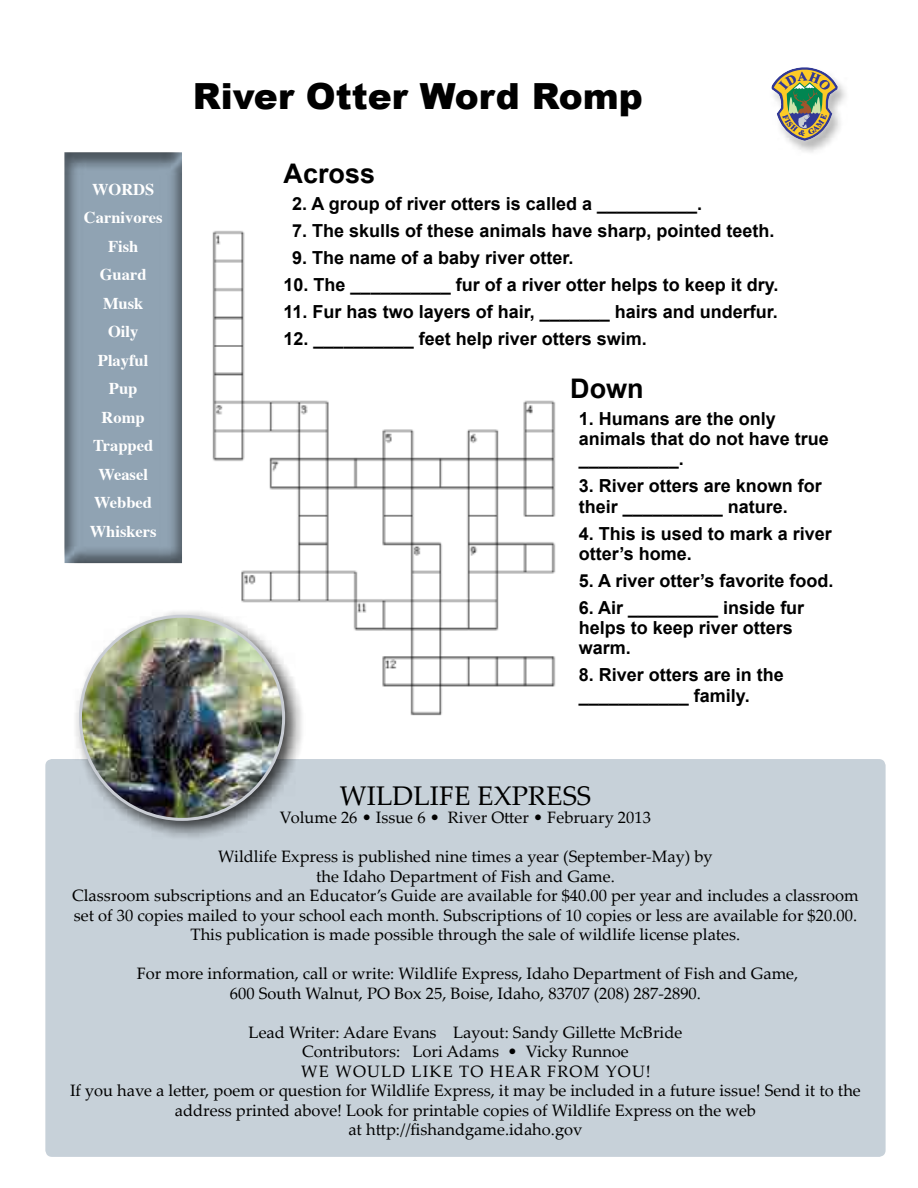
<style>
.page{position:relative;width:918px;height:1188px;background:#fff}
.page>*{position:absolute;margin:0;border:0;box-sizing:border-box;transform-origin:0 0}
.t1{font:900 36px "Arial";color:#000}
.t2{font:27px "Palatino Linotype";color:#000}
.t3{font:700 27px "Arial";color:#000}
.t4{font:700 18px/20.2px "Arial";color:#000}
.t5{font:16.5px/19.5px "Palatino Linotype";color:#000;text-align:center}
.t6{font:700 16.5px/28.5px "Times";color:#fff;text-align:center}
.t7{font:16.5px "Palatino Linotype";letter-spacing:.07em;color:#000}
</style>
<div class="page">
<div style="left:45px;top:759px;width:841px;height:398px;background:#c7d1d9;border-radius:7px"></div>
<div style="left:768px;top:67px;width:83px;height:89px;background:#000;opacity:.29"></div>
<div style="left:767px;top:63px;width:75px;height:83px;background:#fff;opacity:.43"></div>
<img style="left:212px;top:230px;width:344px;height:486px">
<div style="left:50px;top:139px;width:144px;height:425px;background:#000;opacity:.5"></div>
<div style="left:72px;top:607px;width:234px;height:234px;background:#000;opacity:.75"></div>
<img style="left:80px;top:616px;width:204px;height:203px;border-radius:102px">
<svg style="left:771px;top:67px;width:67px;height:74px"></svg>
<p class="t6" style="left:84px;top:173px;width:80px">WORDS<br>Carnivores<br>Fish<br>Guard<br>Musk<br>Oily<br>Playful<br>Pup<br>Romp<br>Trapped<br>Weasel<br>Webbed<br>Whiskers</p>
<h1 class="t1" style="left:193px;top:70px;width:452px">River Otter Word Romp</h1>
<h2 class="t3" style="left:284px;top:159px;width:93px">Across</h2>
<p class="t4" style="left:292px;top:194px;width:411px">2. A group of river otters is called a __________.</p>
<p class="t4" style="left:292px;top:221px;width:484px">7. The skulls of these animals have sharp, pointed teeth.</p>
<p class="t4" style="left:292px;top:248px;width:283px">9. The name of a baby river otter.</p>
<p class="t4" style="left:284px;top:275px;width:496px">10. The __________ fur of a river otter helps to keep it dry.</p>
<p class="t4" style="left:284px;top:302px;width:496px">11. Fur has two layers of hair, _______ hairs and underfur.</p>
<p class="t4" style="left:284px;top:329px;width:365px">12. __________ feet help river otters swim.</p>
<h2 class="t3" style="left:570px;top:373px;width:75px">Down</h2>
<p class="t4" style="left:579px;top:408px;width:252px">1. Humans are the only animals that do not have true __________.</p>
<p class="t4" style="left:579px;top:476px;width:245px">3. River otters are known for their __________ nature.</p>
<p class="t4" style="left:579px;top:523px;width:255px">4. This is used to mark a river otter’s home.</p>
<p class="t4" style="left:579px;top:570px;width:256px">5. A river otter’s favorite food.</p>
<p class="t4" style="left:579px;top:597px;width:227px">6. Air _________ inside fur helps to keep river otters warm.</p>
<p class="t4" style="left:579px;top:665px;width:207px">8. River otters are in the ___________ family.</p>
<h2 class="t2" style="left:340px;top:777px;width:253px">WILDLIFE EXPRESS</h2>
<p class="t5" style="left:280px;top:807px;width:373px">Volume 26 • Issue 6 • River Otter • February 2013</p>
<p class="t5" style="left:72px;top:846px;width:788px">Wildlife Express is published nine times a year (September-May) by<br>the Idaho Department of Fish and Game.<br>Classroom subscriptions and an Educator’s Guide are available for $40.00 per year and includes a classroom set of 30 copies mailed to your school each month. Subscriptions of 10 copies or less are available for $20.00.<br>This publication is made possible through the sale of wildlife license plates.</p>
<p class="t5" style="left:137px;top:963px;width:663px">For more information, call or write: Wildlife Express, Idaho Department of Fish and Game,<br>600 South Walnut, PO Box 25, Boise, Idaho, 83707 (208) 287-2890.</p>
<p class="t5" style="left:249px;top:1022px;width:435px">Lead Writer: Adare Evans Layout: Sandy Gillette McBride</p>
<p class="t5" style="left:302px;top:1041px;width:328px">Contributors: Lori Adams • Vicky Runnoe</p>
<p class="t7" style="left:301px;top:1059px;width:351px">WE WOULD LIKE TO HEAR FROM YOU!</p>
<p class="t5" style="left:70px;top:1080px;width:792px">If you have a letter, poem or question for Wildlife Express, it may be included in a future issue! Send it to the</p>
<p class="t5" style="left:175px;top:1100px;width:583px">address printed above! Look for printable copies of Wildlife Express on the web</p>
<p class="t5" style="left:348px;top:1119px;width:236px">at http://fishandgame.idaho.gov</p>
</div>
